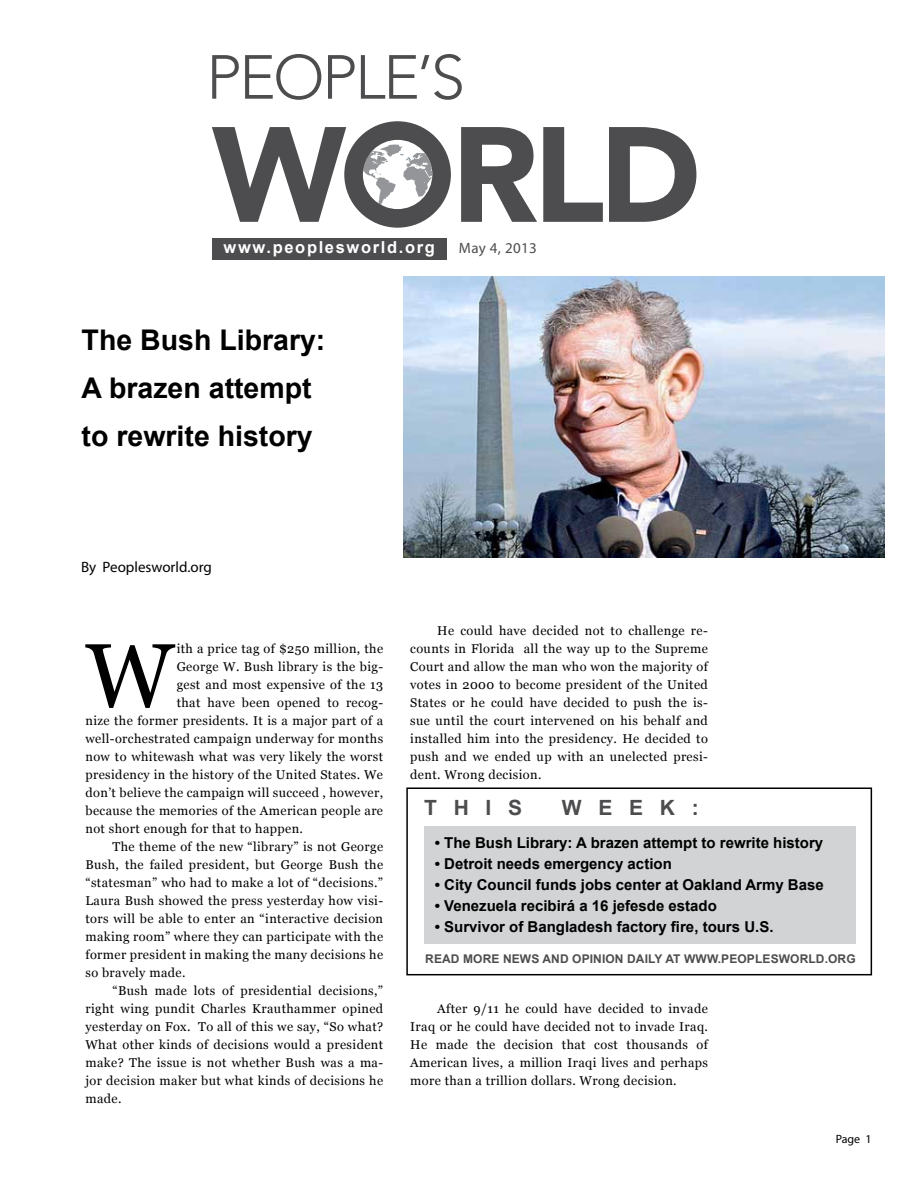
<style>
.page{position:relative;width:918px;height:1188px;background:#fff}
.page>*{position:absolute;margin:0;border:0;box-sizing:border-box;transform-origin:0 0}
.t1{font:90.75px "Georgia";color:#000}
.t2{font:700 28.5px/48px "Arial";color:#000}
.t3{font:700 21px "Arial";letter-spacing:.8em;color:#4d4d4f}
.t4{font:700 16.5px "Arial";letter-spacing:.1em;color:#fff}
.t5{font:700 15px "Arial";color:#000}
.t6{font:15px "Myriad Pro";color:#000}
.t7{font:15px "Myriad Pro";letter-spacing:.025em;color:#4d4d4f}
.t8{font:12.75px/18px "Georgia";letter-spacing:.03em;color:#000;text-align:justify}
.t9{font:700 12px "Arial";letter-spacing:.01em;color:#4d4d4f}
.t10{font:12px "Myriad Pro";color:#000}
</style>
<div class="page">
<div style="left:212px;top:238px;width:235px;height:21px;background:#4d4d4f"></div>
<svg style="left:212px;top:55px;width:27px;height:44px"></svg>
<svg style="left:245px;top:54px;width:76px;height:46px"></svg>
<svg style="left:328px;top:55px;width:27px;height:44px"></svg>
<svg style="left:361px;top:54px;width:101px;height:46px"></svg>
<svg style="left:461px;top:127px;width:76px;height:95px"></svg>
<svg style="left:543px;top:127px;width:60px;height:95px"></svg>
<svg style="left:609px;top:127px;width:87px;height:95px"></svg>
<svg style="left:212px;top:121px;width:239px;height:107px"></svg>
<div style="left:424px;top:826px;width:432px;height:118px;background:#d1d3d4"></div>
<div style="left:406px;top:788px;width:466px;height:187px;border:2px solid #000"></div>
<img style="left:404px;top:276px;width:481px;height:282px">
<p class="t4" style="left:224px;top:237px;width:213px">www.peoplesworld.org</p>
<p class="t7" style="left:459px;top:239px;width:80px">May 4, 2013</p>
<h2 class="t2" style="left:82px;top:317px;width:245px">The Bush Library:<br>A brazen attempt to rewrite history</h2>
<p class="t6" style="left:81px;top:558px;width:132px">By Peoplesworld.org</p>
<h1 class="t1" style="left:86px;top:621px;width:90px">W</h1>
<p class="t8" style="left:177px;top:640px;width:208px">ith a price tag of $250 million, the</p>
<p class="t8" style="left:177px;top:658px;width:208px">George W. Bush library is the big-</p>
<p class="t8" style="left:177px;top:676px;width:208px">gest and most expensive of the 13</p>
<p class="t8" style="left:177px;top:694px;width:208px">that have been opened to recog-</p>
<p class="t8" style="left:85px;top:712px;width:299px">nize the former presidents. It is a major part of a</p>
<p class="t8" style="left:85px;top:730px;width:299px">well-orchestrated campaign underway for months</p>
<p class="t8" style="left:85px;top:748px;width:299px">now to whitewash what was very likely the worst</p>
<p class="t8" style="left:85px;top:766px;width:299px">presidency in the history of the United States. We</p>
<p class="t8" style="left:85px;top:784px;width:299px">don’t believe the campaign will succeed , however,</p>
<p class="t8" style="left:85px;top:802px;width:299px">because the memories of the American people are</p>
<p class="t8" style="left:85px;top:820px;width:219px">not short enough for that to happen.</p>
<p class="t8" style="left:112px;top:838px;width:272px">The theme of the new “library” is not George</p>
<p class="t8" style="left:85px;top:856px;width:299px">Bush, the failed president, but George Bush the</p>
<p class="t8" style="left:85px;top:874px;width:299px">“statesman” who had to make a lot of “decisions.”</p>
<p class="t8" style="left:85px;top:892px;width:299px">Laura Bush showed the press yesterday how visi-</p>
<p class="t8" style="left:85px;top:910px;width:299px">tors will be able to enter an “interactive decision</p>
<p class="t8" style="left:85px;top:928px;width:299px">making room” where they can participate with the</p>
<p class="t8" style="left:85px;top:946px;width:299px">former president in making the many decisions he</p>
<p class="t8" style="left:85px;top:964px;width:102px">so bravely made.</p>
<p class="t8" style="left:112px;top:982px;width:272px">“Bush made lots of presidential decisions,”</p>
<p class="t8" style="left:85px;top:1000px;width:299px">right wing pundit Charles Krauthammer opined</p>
<p class="t8" style="left:85px;top:1018px;width:299px">yesterday on Fox. To all of this we say, “So what?</p>
<p class="t8" style="left:85px;top:1036px;width:299px">What other kinds of decisions would a president</p>
<p class="t8" style="left:85px;top:1054px;width:299px">make? The issue is not whether Bush was a ma-</p>
<p class="t8" style="left:85px;top:1072px;width:299px">jor decision maker but what kinds of decisions he</p>
<p class="t8" style="left:85px;top:1090px;width:38px">made.</p>
<p class="t8" style="left:410px;top:622px;width:299px;text-indent:27px">He could have decided not to challenge re&shy;counts in Florida all the way up to the Supreme Court and allow the man who won the majority of votes in 2000 to become president of the United States or he could have decided to push the is&shy;sue until the court intervened on his behalf and installed him into the presidency. He decided to push and we ended up with an unelected presi&shy;dent. Wrong decision.</p>
<h3 class="t3" style="left:424px;top:794px;width:100px">t his</h3>
<h3 class="t3" style="left:562px;top:794px;width:139px">week:</h3>
<p class="t5" style="left:435px;top:833px;width:390px">• The Bush Library: A brazen attempt to rewrite history</p>
<p class="t5" style="left:435px;top:854px;width:238px">• Detroit needs emergency action</p>
<p class="t5" style="left:435px;top:875px;width:390px">• City Council funds jobs center at Oakland Army Base</p>
<p class="t5" style="left:435px;top:896px;width:284px">• Venezuela recibirá a 16 jefesde estado</p>
<p class="t5" style="left:435px;top:917px;width:340px">• Survivor of Bangladesh factory fire, tours U.S.</p>
<p class="t9" style="left:425px;top:951px;width:432px">read more news and opinion daily at www.peoplesworld.org</p>
<p class="t8" style="left:410px;top:1000px;width:299px;text-indent:27px">After 9/11 he could have decided to invade Iraq or he could have decided not to invade Iraq.<br>He made the decision that cost thousands of American lives, a million Iraqi lives and perhaps more than a trillion dollars. Wrong decision.</p>
<p class="t10" style="left:836px;top:1132px;width:37px">Page 1</p>
</div>
